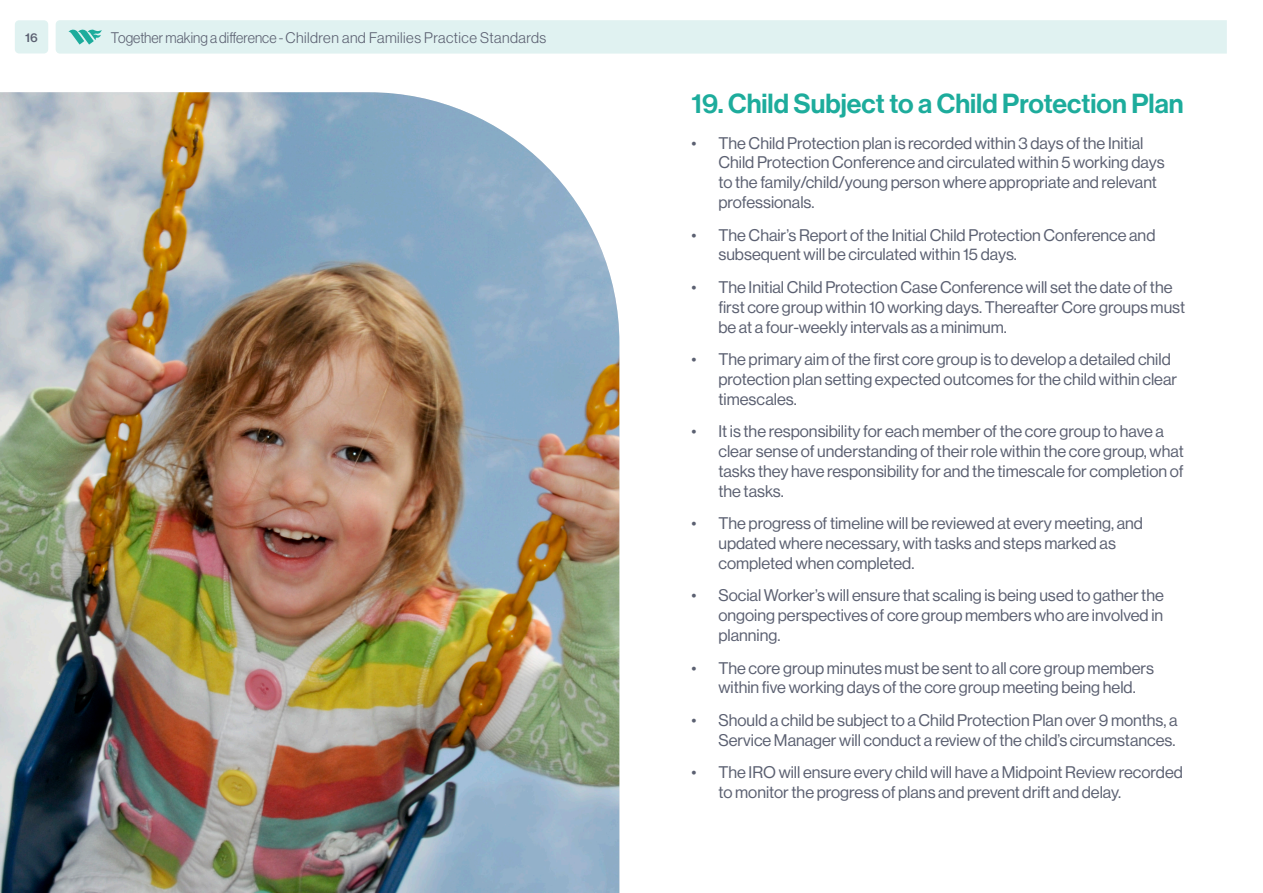
<style>
.page{position:relative;width:1263px;height:893px;background:#fff}
.page>*{position:absolute;margin:0;border:0;box-sizing:border-box;transform-origin:0 0}
.t1{font:27px "N Haas Grotesk DS Pro 65 Md";color:#1dac9c}
.t2{font:16.5px/19.8px "N Haas Grotesk DS Pro 55 Rg";color:#5b6071}
.t3{font:15px "N Haas Grotesk DS Pro 45 Lt";letter-spacing:.025em;color:#5b6071;scale:.95 1}
.t4{font:12px "N Haas Grotesk TX Pro 65 Md";color:#5b6071}
</style>
<div class="page">
<div style="left:56px;top:20px;width:1171px;height:34px;background:#e0f2f1"></div>
<div style="left:15px;top:20px;width:33px;height:33px;background:#e0f2f1;border-radius:4px"></div>
<img style="left:0;top:92px;width:619px;height:801px">
<p class="t4" style="left:25px;top:30px;width:14px">16</p>
<p class="t3" style="left:111px;top:29px;width:460px">Together making a difference - Children and Families Practice Standards</p>
<p class="t1" style="left:691px;top:88px;width:494px">19. Child Subject to a Child Protection Plan</p>
<p class="t2" style="left:718px;top:133px;width:448px;text-indent:-27px">• The Child Protection plan is recorded within 3 days of the Initial Child Protection Conference and circulated within 5 working days to the family/child/young person where appropriate and relevant professionals.</p>
<p class="t2" style="left:718px;top:225px;width:438px;text-indent:-27px">• The Chair’s Report of the Initial Child Protection Conference and subsequent will be circulated within 15 days.</p>
<p class="t2" style="left:718px;top:277px;width:468px;text-indent:-27px">• The Initial Child Protection Case Conference will set the date of the first core group within 10 working days. Thereafter Core groups must be at a four-weekly intervals as a minimum.</p>
<p class="t2" style="left:718px;top:350px;width:460px;text-indent:-27px">• The primary aim of the first core group is to develop a detailed child protection plan setting expected outcomes for the child within clear timescales.</p>
<p class="t2" style="left:718px;top:422px;width:467px;text-indent:-27px">• It is the responsibility for each member of the core group to have a clear sense of understanding of their role within the core group, what tasks they have responsibility for and the timescale for completion of the tasks.</p>
<p class="t2" style="left:718px;top:514px;width:426px;text-indent:-27px">• The progress of timeline will be reviewed at every meeting, and updated where necessary, with tasks and steps marked as completed when completed.</p>
<p class="t2" style="left:718px;top:586px;width:447px;text-align:justify;text-indent:-27px">• Social Worker’s will ensure that scaling is being used to gather the ongoing perspectives of core group members who are involved in planning.</p>
<p class="t2" style="left:691px;top:658px;width:464px;text-align:center">• The core group minutes must be sent to all core group members within five working days of the core group meeting being held.</p>
<p class="t2" style="left:691px;top:710px;width:487px;text-align:right">• Should a child be subject to a Child Protection Plan over 9 months, a<br>Service Manager will conduct a review of the child’s circumstances.</p>
<p class="t2" style="left:718px;top:763px;width:466px;text-indent:-27px">• The IRO will ensure every child will have a Midpoint Review recorded to monitor the progress of plans and prevent drift and delay.</p>
</div>
